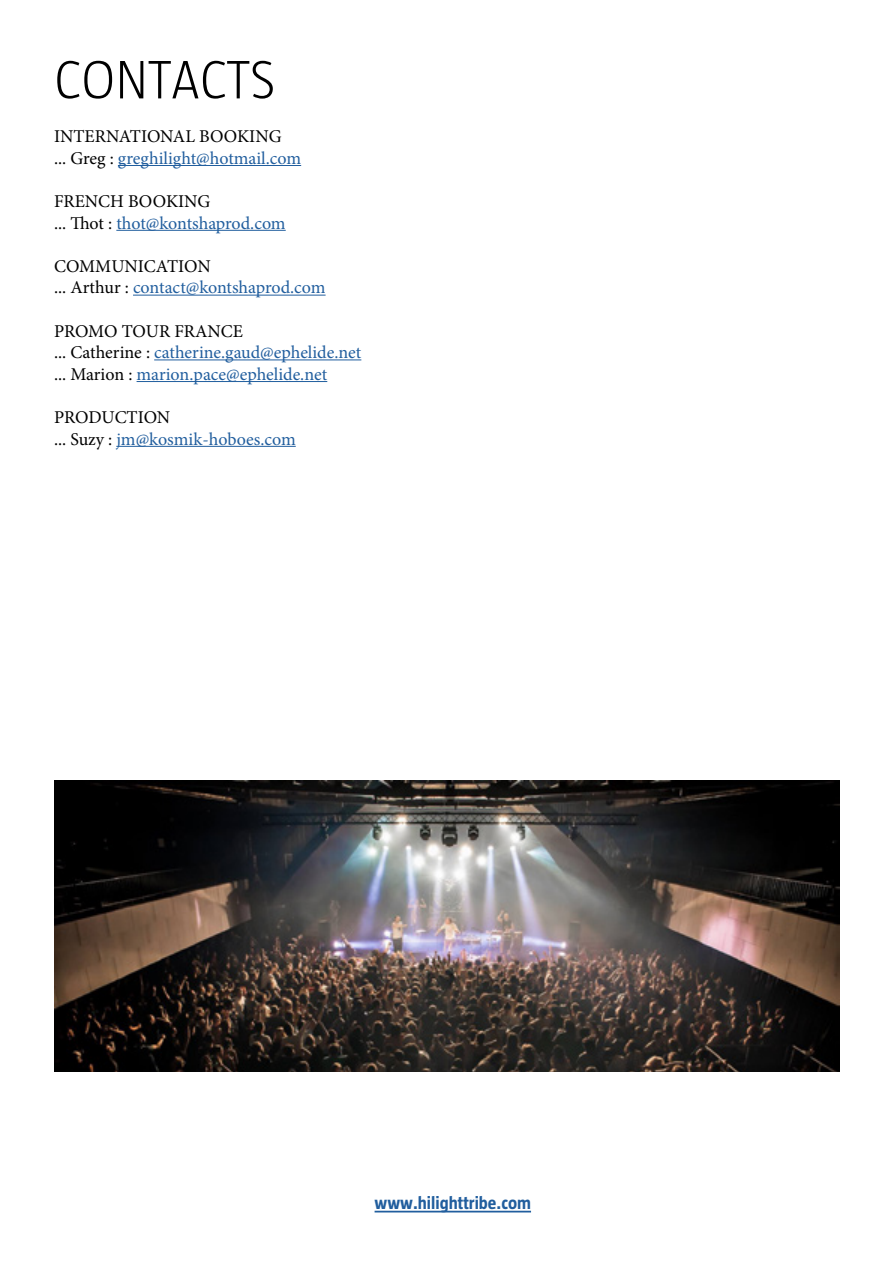
<style>
.page{position:relative;width:893px;height:1263px;background:#fff}
.page>*{position:absolute;margin:0;border:0;box-sizing:border-box;transform-origin:0 0}
.t1{font:300 55.5px "Taz";color:#000}
.t2{font:18px/21.6px "Minion Pro";color:#000}
.t3{font:18px/21.6px "Minion Pro";color:#215e9e}
.t4{font:700 18px "Taz";color:#215e9e}
.s1{color:#215e9e}
.s2{color:#000}
</style>
<div class="page">
<hr style="left:118px;top:165px;width:183px;height:1px;background:#215e9e">
<hr style="left:116px;top:230px;width:170px;height:1px;background:#215e9e">
<hr style="left:133px;top:295px;width:193px;height:1px;background:#215e9e">
<hr style="left:154px;top:359px;width:207px;height:1px;background:#215e9e">
<hr style="left:137px;top:381px;width:190px;height:1px;background:#215e9e">
<hr style="left:116px;top:446px;width:180px;height:1px;background:#215e9e">
<hr style="left:375px;top:1211px;width:156px;height:1px;background:#215e9e">
<img style="left:54px;top:780px;width:786px;height:291px">
<h1 class="t1" style="left:54px;top:48px;width:223px">CONTACTS</h1>
<p class="t2" style="left:54px;top:126px;width:249px">INTERNATIONAL BOOKING<br>... Greg : <span class="s1">greghilight@hotmail.com</span></p>
<p class="t2" style="left:54px;top:190px;width:233px">FRENCH BOOKING<br>... Thot : <span class="s1">thot@kontshaprod.com</span></p>
<p class="t2" style="left:54px;top:255px;width:273px">COMMUNICATION<br>... Arthur : <span class="s1">contact@kontshaprod.com</span></p>
<p class="t3" style="left:54px;top:320px;width:309px"><span class="s2">PROMO TOUR FRANCE<br>... Catherine :</span> catherine.gaud@ephelide.net <span class="s2">... Marion :</span> marion.pace@ephelide.net</p>
<p class="t3" style="left:54px;top:406px;width:243px"><span class="s2">PRODUCTION<br>... Suzy :</span> jm@kosmik-hoboes.com</p>
<p class="t4" style="left:375px;top:1193px;width:158px">www.hilighttribe.com</p>
</div>
